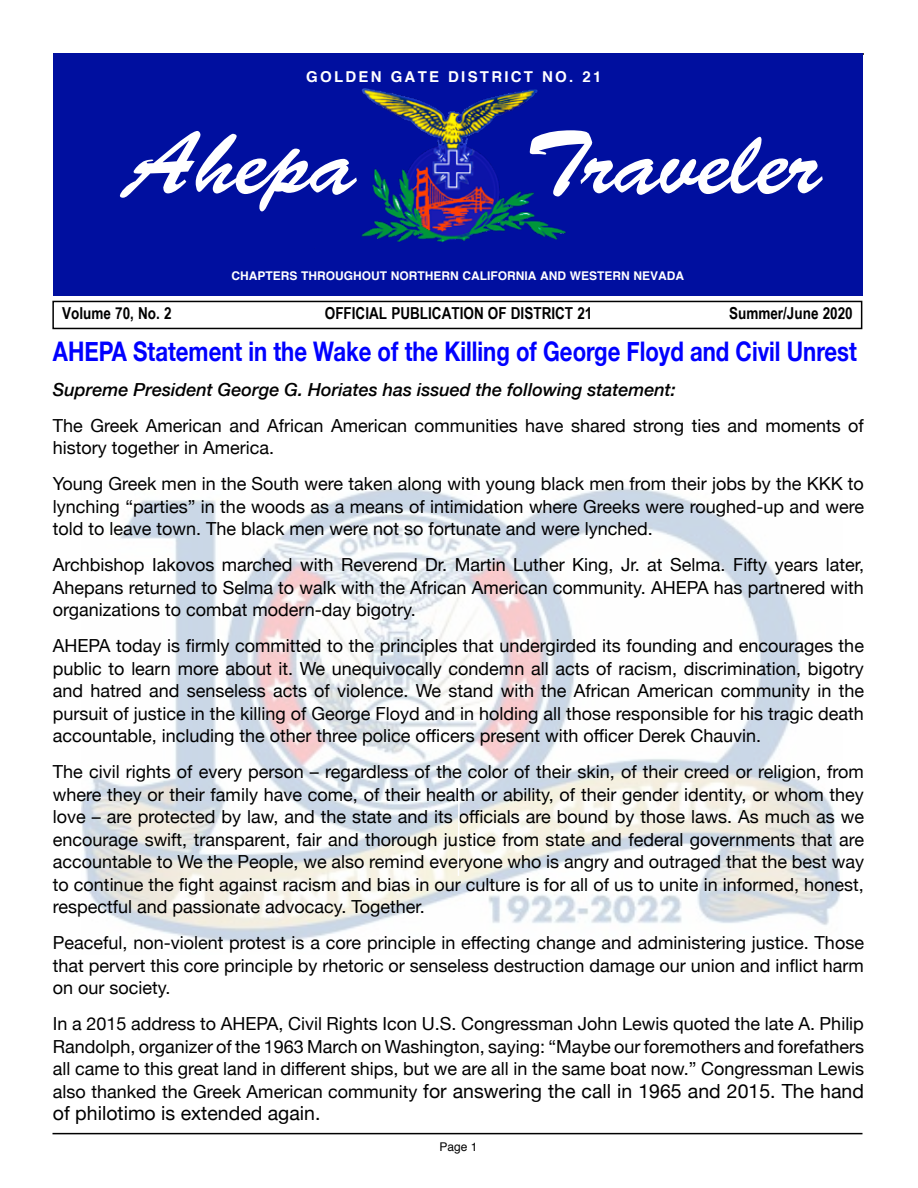
<style>
.page{position:relative;width:918px;height:1188px;background:#fff}
.page>*{position:absolute;margin:0;border:0;box-sizing:border-box;transform-origin:0 0}
.t1{font:90px "Brush Script Std";color:#fff}
.t2{font:700 27px "Helvetica Neue";color:#00f;scale:.82 1}
.t3{font:19.5px/22.5px "Helvetica Neue";color:#000}
.t4{font:18px/22.5px "Helvetica Neue";color:#000;text-align:justify}
.t5{font:italic 500 18px "Helvetica Neue";color:#000}
.t6{font:700 16.5px "Arial Narrow";color:#000}
.t7{font:700 15px "Helvetica";letter-spacing:.15em;color:#fff}
.t8{font:700 12px "Helvetica";color:#fff}
.t9{font:12px "Helvetica";color:#000}
.s1{font-size:18px}
</style>
<div class="page">
<hr style="left:54px;top:53px;width:810px;height:2px;background:#000">
<hr style="left:52px;top:1133px;width:810px;height:1px;background:#000">
<img style="left:81px;top:488px;width:759px;height:454px">
<div style="left:53px;top:47px;width:810px;height:249px;background:#000f9f"></div>
<img style="left:361px;top:88px;width:205px;height:155px">
<div style="left:52px;top:301px;width:810px;height:28px;border:2px solid #000"></div>
<div style="left:23px;top:2px;width:863px;height:51px;background:#fff"></div>
<svg style="left:457px;top:784px;width:4px;height:93px"></svg>
<p class="t7" style="left:306px;top:64px;width:297px">GOLDEN GATE DISTRICT NO. 21</p>
<h1 class="t1" style="left:126px;top:113px;width:231px">Ahepa</h1>
<h1 class="t1" style="left:525px;top:113px;width:298px">Traveler</h1>
<p class="t8" style="left:232px;top:266px;width:454px">CHAPTERS THROUGHOUT NORTHERN CALIFORNIA AND WESTERN NEVADA</p>
<p class="t6" style="left:62px;top:304px;width:111px">Volume 70, No. 2</p>
<p class="t6" style="left:325px;top:304px;width:269px">OFFICIAL PUBLICATION OF DISTRICT 21</p>
<p class="t6" style="left:729px;top:304px;width:125px">Summer/June 2020</p>
<h2 class="t2" style="left:53px;top:330px;width:982px">AHEPA Statement in the Wake of the Killing of George Floyd and Civil Unrest</h2>
<p class="t5" style="left:53px;top:374px;width:624px">Supreme President George G. Horiates has issued the following statement:</p>
<p class="t4" style="left:53px;top:415px;width:813px">The Greek American and African American communities have shared strong ties and moments of history together in America.</p>
<p class="t4" style="left:53px;top:473px;width:813px">Young Greek men in the South were taken along with young black men from their jobs by the KKK to lynching “parties” in the woods as a means of intimidation where Greeks were roughed-up and were told to leave town. The black men were not so fortunate and were lynched.</p>
<p class="t4" style="left:53px;top:554px;width:813px">Archbishop Iakovos marched with Reverend Dr. Martin Luther King, Jr. at Selma. Fifty years later, Ahepans returned to Selma to walk with the African American community. AHEPA has partnered with organizations to combat modern-day bigotry.</p>
<p class="t4" style="left:53px;top:635px;width:813px">AHEPA today is firmly committed to the principles that undergirded its founding and encourages the public to learn more about it. We unequivocally condemn all acts of racism, discrimination, bigotry and hatred and senseless acts of violence. We stand with the African American community in the pursuit of justice in the killing of George Floyd and in holding all those responsible for his tragic death accountable, including the other three police officers present with officer Derek Chauvin.</p>
<p class="t4" style="left:53px;top:761px;width:813px">The civil rights of every person – regardless of the color of their skin, of their creed or religion, from where they or their family have come, of their health or ability, of their gender identity, or whom they love – are protected by law, and the state and its officials are bound by those laws. As much as we encourage swift, transparent, fair and thorough justice from state and federal governments that are accountable to We the People, we also remind everyone who is angry and outraged that the best way to continue the fight against racism and bias in our culture is for all of us to unite in informed, honest, respectful and passionate advocacy. Together.</p>
<p class="t4" style="left:53px;top:932px;width:813px">Peaceful, non-violent protest is a core principle in effecting change and administering justice. Those that pervert this core principle by rhetoric or senseless destruction damage our union and inflict harm on our society.</p>
<p class="t4" style="left:53px;top:1013px;width:813px">In a 2015 address to AHEPA, Civil Rights Icon U.S. Congressman John Lewis quoted the late A. Philip Randolph, organizer of the 1963 March on Washington, saying: “Maybe our foremothers and forefathers all came to this great land in different ships, but we are all in the same boat now.” Congressman Lewis</p>
<p class="t3" style="left:53px;top:1080px;width:813px"><span class="s1">also thanked the Greek American community</span> for answering the call in 1965 and 2015. The hand of philotimo is extended again.</p>
<p class="t9" style="left:439px;top:1138px;width:40px">Page 1</p>
</div>
